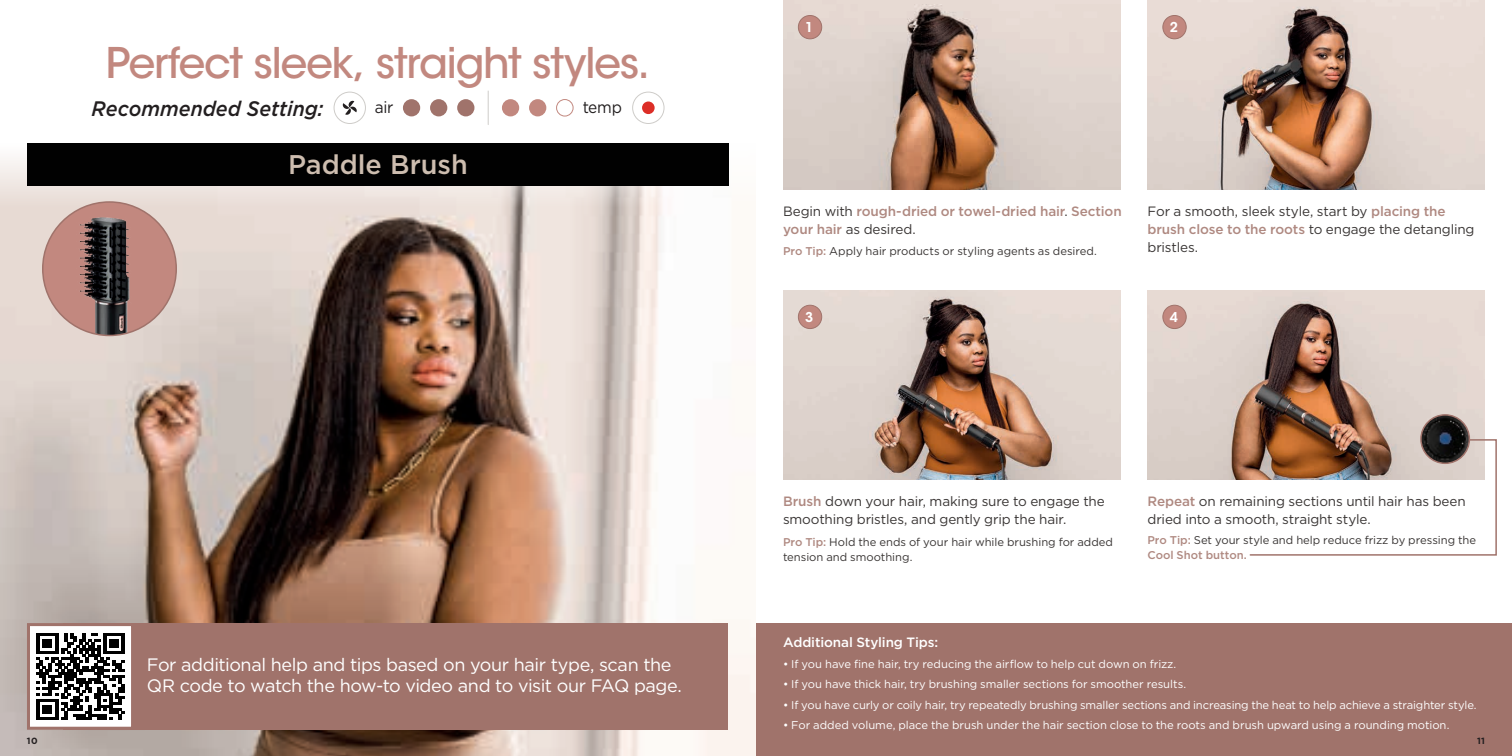
<style>
.page{position:relative;width:1512px;height:756px;background:#fff}
.page>*{position:absolute;margin:0;border:0;box-sizing:border-box;transform-origin:0 0}
.t1{font:500 42px "ITC Avant Garde Std";letter-spacing:-.03em;color:#c2887f}
.t2{font:500 27px "Gotham";color:#cdbdaf}
.t3{font:italic 500 21px "Gotham";color:#231f20;scale:.94 1}
.t4{font:18px/21px "Gotham";letter-spacing:-.025em;color:#fff}
.t5{font:16.5px "Gotham";letter-spacing:-.02em;color:#231f20;scale:.94 1}
.t6{font:13.5px/18px "Gotham";letter-spacing:-.01em;color:#393534}
.t7{font:500 13.5px/18px "Gotham";letter-spacing:-.005em;color:#af8981}
.t8{font:500 13.5px "Gotham";letter-spacing:-.01em;color:#fff}
.t9{font:600 13.5px "ITC Avant Garde Std";color:#fff}
.t10{font:11.25px "Gotham";letter-spacing:-.005em;color:#fff}
.t11{font:11.25px/15px "Gotham";color:#393534}
.t12{font:700 9px "Gotham";color:#231f20}
.s1{font-weight:400;color:#393534}
.s2{font-weight:500;color:#af8981}
</style>
<div class="page">
<div style="left:756px;top:623px;width:756px;height:133px;background:#a0736b"></div>
<img style="left:0;top:158px;width:756px;height:598px">
<img style="left:783px;top:0;width:337px;height:189px">
<img style="left:1148px;top:0;width:337px;height:189px">
<img style="left:783px;top:290px;width:337px;height:189px">
<img style="left:1148px;top:290px;width:337px;height:189px">
<div style="left:27px;top:144px;width:702px;height:42px;background:#010101"></div>
<svg style="left:1249px;top:438px;width:248px;height:118px"></svg>
<div style="left:642px;top:102px;width:13px;height:12px;background:#dc2e27;border-radius:50%"></div>
<div style="left:403px;top:99px;width:17px;height:17px;background:#a0736b;border-radius:50%"></div>
<div style="left:502px;top:99px;width:17px;height:17px;background:#c2887f;border-radius:50%"></div>
<div style="left:430px;top:99px;width:17px;height:17px;background:#a0736b;border-radius:50%"></div>
<div style="left:529px;top:99px;width:17px;height:17px;background:#c2887f;border-radius:50%"></div>
<div style="left:457px;top:99px;width:17px;height:17px;background:#a0736b;border-radius:50%"></div>
<div style="left:556px;top:99px;width:17px;height:17px;border:1px solid #c2887f;border-radius:50%"></div>
<hr style="left:488px;top:91px;width:1px;height:34px;background:#ceccc9">
<svg style="left:342px;top:100px;width:15px;height:15px"></svg>
<div style="left:632px;top:92px;width:32px;height:32px;border:1px solid #ceccc9;border-radius:50%"></div>
<div style="left:334px;top:92px;width:32px;height:32px;border:1px solid #ceccc9;border-radius:50%"></div>
<img style="left:43px;top:202px;width:133px;height:133px;border-radius:67px">
<div style="left:798px;top:305px;width:24px;height:24px;background:#c2887f;border-radius:50%"></div>
<div style="left:798px;top:305px;width:24px;height:24px;border:1px solid #a0736b;border-radius:50%"></div>
<div style="left:1163px;top:305px;width:23px;height:24px;background:#c2887f;border-radius:50%"></div>
<div style="left:1163px;top:305px;width:24px;height:24px;border:1px solid #a0736b;border-radius:50%"></div>
<div style="left:798px;top:15px;width:24px;height:24px;background:#c2887f;border-radius:50%"></div>
<div style="left:798px;top:15px;width:24px;height:24px;border:1px solid #a0736b;border-radius:50%"></div>
<div style="left:1163px;top:15px;width:23px;height:24px;background:#c2887f;border-radius:50%"></div>
<div style="left:1163px;top:15px;width:24px;height:24px;border:1px solid #a0736b;border-radius:50%"></div>
<div style="left:64px;top:623px;width:664px;height:107px;background:#a0736b"></div>
<div style="left:27px;top:623px;width:107px;height:107px;background:#fff"></div>
<svg style="left:37px;top:633px;width:88px;height:87px"></svg>
<div style="left:27px;top:623px;width:107px;height:107px;border:3px solid #a0736b"></div>
<img style="left:1421px;top:415px;width:48px;height:48px;border-radius:24px">
<div style="left:1420px;top:414px;width:50px;height:50px;border:2px solid #a0736b;border-radius:50%"></div>
<h1 class="t1" style="left:106px;top:36px;width:546px">Perfect sleek, straight styles.</h1>
<h3 class="t3" style="left:92px;top:95px;width:248px">Recommended Setting:</h3>
<h3 class="t5" style="left:375px;top:96px;width:21px">air</h3>
<h3 class="t5" style="left:583px;top:96px;width:43px">temp</h3>
<h2 class="t2" style="left:288px;top:147px;width:181px">Paddle Brush</h2>
<h3 class="t4" style="left:147px;top:654px;width:534px">For additional help and tips based on your hair type, scan the<br>QR code to watch the how-to video and to visit our FAQ page.</h3>
<p class="t9" style="left:805px;top:19px;width:10px">1</p>
<p class="t9" style="left:1170px;top:19px;width:10px">2</p>
<p class="t7" style="left:783px;top:202px;width:340px"><span class="s1">Begin with</span> rough-dried or towel-dried hair<span class="s1">.</span> Section your hair <span class="s1">as desired.</span></p>
<p class="t11" style="left:783px;top:243px;width:314px"><span class="s2">Pro Tip:</span> Apply hair products or styling agents as desired.</p>
<p class="t6" style="left:1148px;top:202px;width:329px">For a smooth, sleek style, start by <span class="s2">placing the brush close to the roots</span> to engage the detangling bristles.</p>
<p class="t9" style="left:805px;top:308px;width:10px">3</p>
<p class="t9" style="left:1170px;top:308px;width:10px">4</p>
<p class="t6" style="left:783px;top:492px;width:323px"><span class="s2">Brush</span> down your hair, making sure to engage the smoothing bristles, and gently grip the hair.</p>
<p class="t11" style="left:783px;top:534px;width:332px"><span class="s2">Pro Tip:</span> Hold the ends of your hair while brushing for added tension and smoothing.</p>
<p class="t6" style="left:1148px;top:492px;width:320px"><span class="s2">Repeat</span> on remaining sections until hair has been dried into a smooth, straight style.</p>
<p class="t11" style="left:1148px;top:533px;width:330px"><span class="s2">Pro Tip:</span> Set your style and help reduce frizz by pressing the<br><span class="s2">Cool Shot button.</span></p>
<p class="t8" style="left:783px;top:634px;width:157px">Additional Styling Tips:</p>
<p class="t10" style="left:783px;top:657px;width:393px">• If you have fine hair, try reducing the airflow to help cut down on frizz.</p>
<p class="t10" style="left:783px;top:677px;width:403px">• If you have thick hair, try brushing smaller sections for smoother results.</p>
<p class="t10" style="left:783px;top:697px;width:693px">• If you have curly or coily hair, try repeatedly brushing smaller sections and increasing the heat to help achieve a straighter style.</p>
<p class="t10" style="left:783px;top:718px;width:666px">• For added volume, place the brush under the hair section close to the roots and brush upward using a rounding motion.</p>
<p class="t12" style="left:27px;top:735px;width:12px">10</p>
<p class="t12" style="left:1477px;top:735px;width:9px">11</p>
</div>
